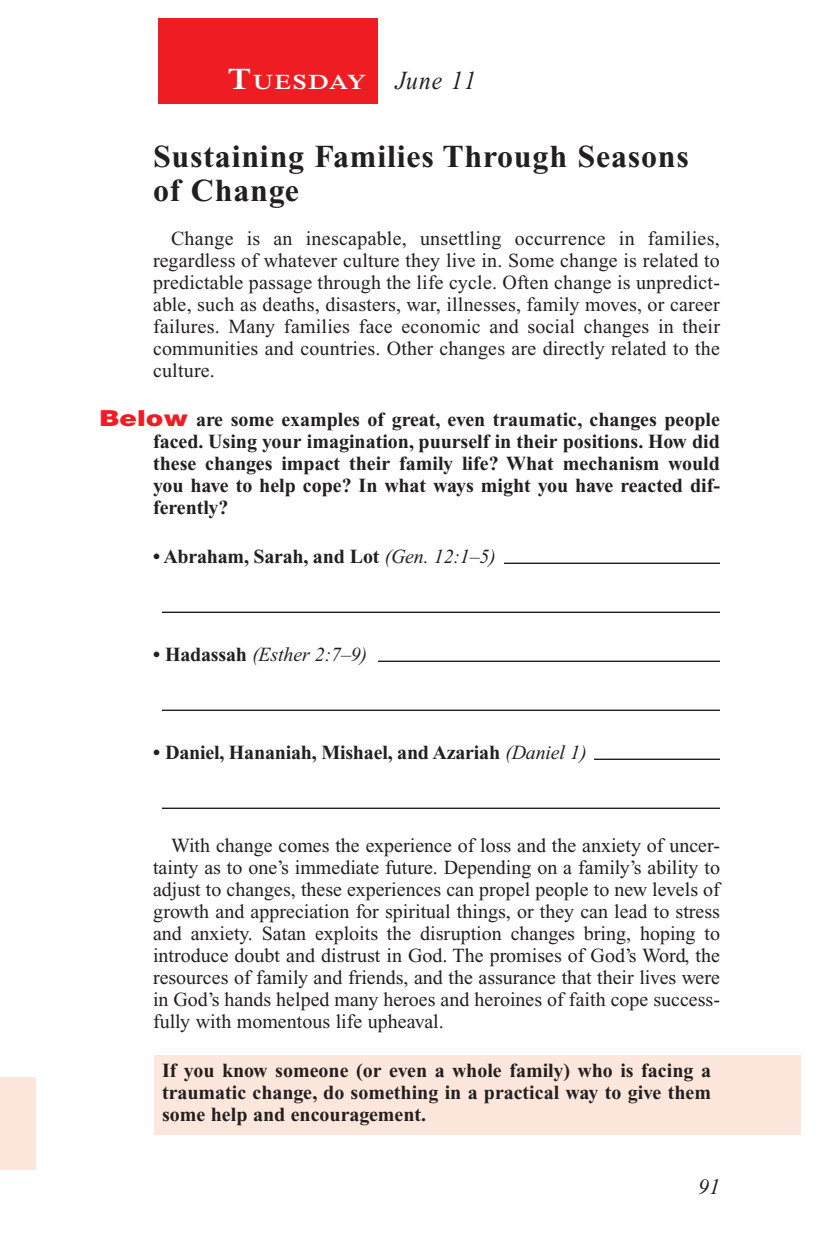
<style>
.page{position:relative;width:819px;height:1260px;background:#fff}
.page>*{position:absolute;margin:0;border:0;box-sizing:border-box;transform-origin:0 0}
.Head{font:700 32px/34px "Times New Roman PS Std";letter-spacing:.025em;color:#231f20}
.Lesson_Dates{font:italic 26px "Times New Roman PS Std";letter-spacing:.05em;color:#231f20;scale:.9 1}
.t1{font:italic 22px "Times New Roman PS Std";color:#231f20}
.Daily_Header{font:600 21px "Times NRMT Std";letter-spacing:.07em;color:#fff;scale:1.1 1}
.Body{font:20px/22px "Times New Roman PS Std";letter-spacing:.005em;color:#231f20;text-align:justify}
.Question{font:700 20px/22px "Times New Roman PS Std";color:#231f20;text-align:justify}
.x-screened_box-text{font:700 20px/22px "Times New Roman PS Std";color:#231f20;text-align:justify}
.Body-2{font:700 20px "Times New Roman PS Std";letter-spacing:-.01em;color:#231f20}
.Body-3{font:italic 20px "Times New Roman PS Std";letter-spacing:-.01em;color:#231f20}
.s1{font-size:30px}
.s2{font-family:"Helvetica LT Std";font-weight:900;font-size:22px;color:#ee1d23}
.s3{font-weight:400;font-style:italic}
.s4{font-weight:700;font-style:normal}
</style>
<div class="page">
<div style="left:158px;top:18px;width:220px;height:86px;background:#ee1d23"></div>
<div style="left:155px;top:1056px;width:646px;height:79px;background:#fde7dc"></div>
<div style="left:0;top:1078px;width:36px;height:92px;background:#fde7dc"></div>
<hr style="left:504px;top:563px;width:216px;height:1px;background:#231f20">
<hr style="left:162px;top:612px;width:558px;height:1px;background:#231f20">
<hr style="left:378px;top:661px;width:342px;height:1px;background:#231f20">
<hr style="left:162px;top:710px;width:558px;height:1px;background:#231f20">
<hr style="left:594px;top:759px;width:126px;height:1px;background:#231f20">
<hr style="left:162px;top:808px;width:558px;height:1px;background:#231f20">
<p class="Daily_Header" style="left:228px;top:70px;width:127px"><span class="s1">T</span>UESDAY</p>
<p class="Lesson_Dates" style="left:396px;top:66px;width:91px">June 11</p>
<p class="Head" style="left:153px;top:139px;width:538px">Sustaining Families Through Seasons of Change</p>
<p class="Body" style="left:153px;top:227px;width:569px;text-indent:18px">Change is an inescapable, unsettling occurrence in families, regardless of whatever culture they live in. Some change is related to predictable passage through the life cycle. Often change is unpredict&shy;able, such as deaths, disasters, war, illnesses, family moves, or career failures. Many families face economic and social changes in their communities and countries. Other changes are directly related to the culture.</p>
<p class="Question" style="left:153px;top:408px;width:569px;text-indent:-54px"><span class="s2">Below</span> are some examples of great, even traumatic, changes people faced. Using your imagination, puurself in their positions. How did these changes impact their family life? What mechanism would you have to help cope? In what ways might you have reacted dif&shy;ferently?</p>
<p class="Body-2" style="left:153px;top:545px;width:344px">• Abraham, Sarah, and Lot <span class="s3">(Gen. 12:1–5)</span></p>
<p class="Body-3" style="left:153px;top:643px;width:216px"><span class="s4">• Hadassah</span> (Esther 2:7–9)</p>
<p class="Body-2" style="left:153px;top:741px;width:435px">• Daniel, Hananiah, Mishael, and Azariah <span class="s3">(Daniel 1)</span></p>
<p class="Body" style="left:153px;top:834px;width:569px;text-indent:18px">With change comes the experience of loss and the anxiety of uncer&shy;tainty as to one’s immediate future. Depending on a family’s ability to adjust to changes, these experiences can propel people to new levels of growth and appreciation for spiritual things, or they can lead to stress and anxiety. Satan exploits the disruption changes bring, hoping to introduce doubt and distrust in God. The promises of God’s Word, the resources of family and friends, and the assurance that their lives were in God’s hands helped many heroes and heroines of faith cope success&shy;fully with momentous life upheaval.</p>
<p class="x-screened_box-text" style="left:162px;top:1059px;width:551px">If you know someone (or even a whole family) who is facing a traumatic change, do something in a practical way to give them some help and encouragement.</p>
<p class="t1" style="left:698px;top:1175px;width:23px">91</p>
</div>
